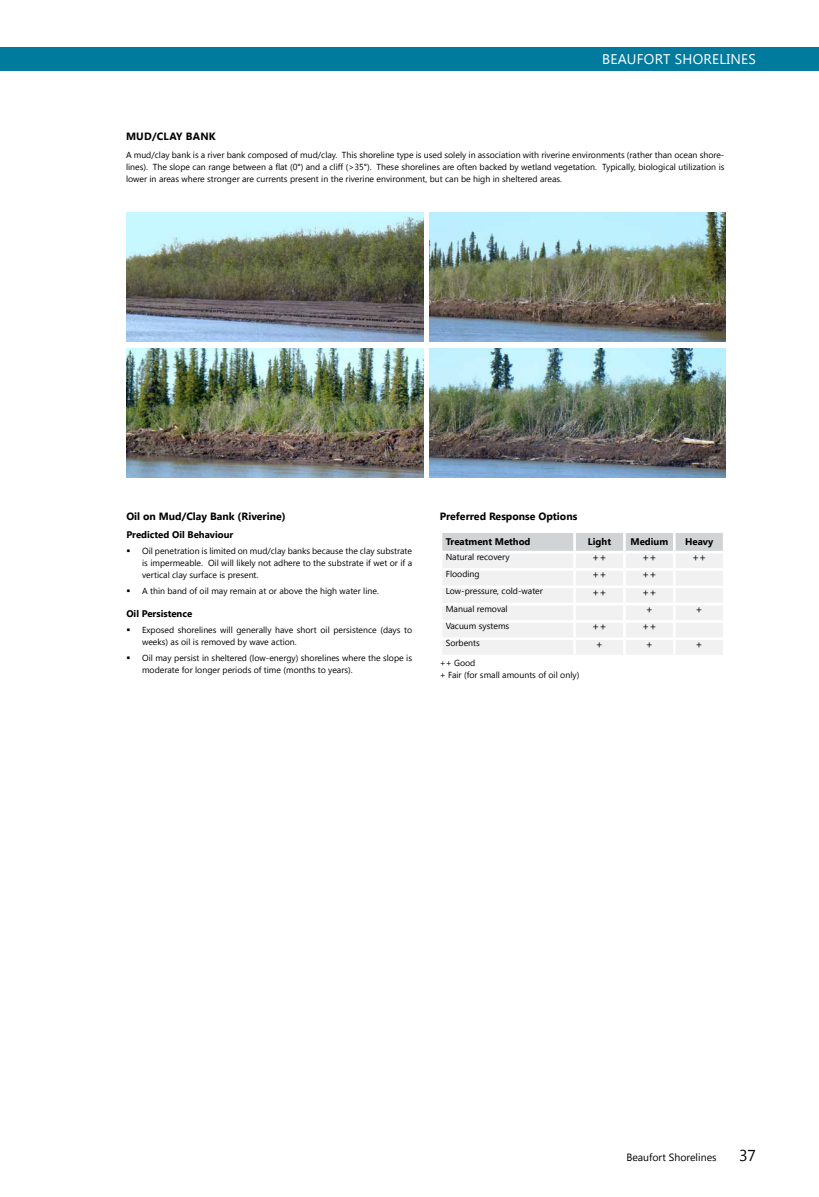
<style>
.page{position:relative;width:819px;height:1197px;background:#fff}
.page>*{position:absolute;margin:0;border:0;box-sizing:border-box;transform-origin:0 0}
.t1{font:15.75px "Segoe UI";color:#000}
.t2{font:14px "Segoe UI";letter-spacing:.02em;color:#fff}
.t3{font:700 10.5px "Segoe UI";color:#000}
.t4{font:10.5px "Segoe UI";color:#000}
.t5{font:700 9.62px "Segoe UI";color:#000}
.t6{font:8.75px/12.1px "Segoe UI";color:#000}
</style>
<div class="page">
<div style="left:0;top:47px;width:819px;height:24px;background:#007b9d"></div>
<svg style="left:442px;top:532px;width:281px;height:123px"></svg>
<img style="left:127px;top:213px;width:296px;height:129px">
<img style="left:429px;top:213px;width:296px;height:129px">
<img style="left:429px;top:348px;width:296px;height:129px">
<img style="left:127px;top:348px;width:296px;height:129px">
<h2 class="t2" style="left:602px;top:49px;width:155px">BEAUFORT SHORELINES</h2>
<p class="t3" style="left:126px;top:129px;width:91px">Mud/Clay Bank</p>
<p class="t6" style="left:126px;top:149px;width:600px;text-align:justify">A mud/clay bank is a river bank composed of mud/clay. This shoreline type is used solely in association with riverine environments (rather than ocean shore&shy;lines). The slope can range between a flat (0°) and a cliff (&gt;35°). These shorelines are often backed by wetland vegetation. Typically, biological utilization is lower in areas where stronger are currents present in the riverine environment, but can be high in sheltered areas.</p>
<p class="t3" style="left:126px;top:509px;width:161px">Oil on M ud/Clay Bank (Riverine)</p>
<p class="t5" style="left:126px;top:528px;width:109px">Predicted Oil Behaviour</p>
<p class="t6" style="left:142px;top:544px;width:272px;text-align:justify;text-indent:-16px">▪ Oil penetration is limited on mud/clay banks because the clay substrate is impermeable. Oil will likely not adhere to the substrate if wet or if a vertical clay surface is present.</p>
<p class="t6" style="left:126px;top:585px;width:254px">▪ A thin band of oil may remain at or above the high water line.</p>
<p class="t5" style="left:126px;top:607px;width:67px">Oil Persistence</p>
<p class="t6" style="left:142px;top:624px;width:272px;text-indent:-16px">▪ Exposed shorelines will generally have short oil persistence (days to weeks) as oil is removed by wave action.</p>
<p class="t6" style="left:142px;top:652px;width:272px;text-indent:-16px">▪ Oil may persist in sheltered (low-energy) shorelines where the slope is moderate for longer periods of time (months to years).</p>
<p class="t3" style="left:440px;top:509px;width:139px">Preferred Response Options</p>
<p class="t5" style="left:446px;top:535px;width:86px">Treatment M ethod</p>
<p class="t5" style="left:588px;top:535px;width:25px">Light</p>
<p class="t5" style="left:630px;top:535px;width:39px">Medium</p>
<p class="t5" style="left:685px;top:535px;width:30px">H eavy</p>
<p class="t6" style="left:446px;top:550px;width:65px">Natural recovery</p>
<p class="t4" style="left:592px;top:550px;width:16px">++</p>
<p class="t4" style="left:642px;top:550px;width:16px">++</p>
<p class="t4" style="left:692px;top:550px;width:16px">++</p>
<p class="t6" style="left:446px;top:568px;width:36px">Flooding</p>
<p class="t4" style="left:592px;top:567px;width:16px">++</p>
<p class="t4" style="left:642px;top:567px;width:16px">++</p>
<p class="t6" style="left:446px;top:585px;width:99px">Low-pressure, cold-water</p>
<p class="t4" style="left:592px;top:585px;width:16px">++</p>
<p class="t4" style="left:642px;top:585px;width:16px">++</p>
<p class="t6" style="left:446px;top:602px;width:63px">Manual removal</p>
<p class="t4" style="left:646px;top:602px;width:9px">+</p>
<p class="t4" style="left:696px;top:602px;width:9px">+</p>
<p class="t6" style="left:446px;top:620px;width:65px">Vacuum systems</p>
<p class="t4" style="left:592px;top:619px;width:16px">++</p>
<p class="t4" style="left:642px;top:619px;width:16px">++</p>
<p class="t6" style="left:446px;top:637px;width:36px">Sorbents</p>
<p class="t4" style="left:596px;top:637px;width:9px">+</p>
<p class="t4" style="left:646px;top:637px;width:9px">+</p>
<p class="t4" style="left:696px;top:637px;width:9px">+</p>
<p class="t6" style="left:440px;top:656px;width:141px">++ Good<br>+ Fair (for small amounts of oil only)</p>
<p class="t4" style="left:626px;top:1150px;width:92px">Beaufort Shorelines</p>
<h1 class="t1" style="left:739px;top:1145px;width:18px">37</h1>
</div>
